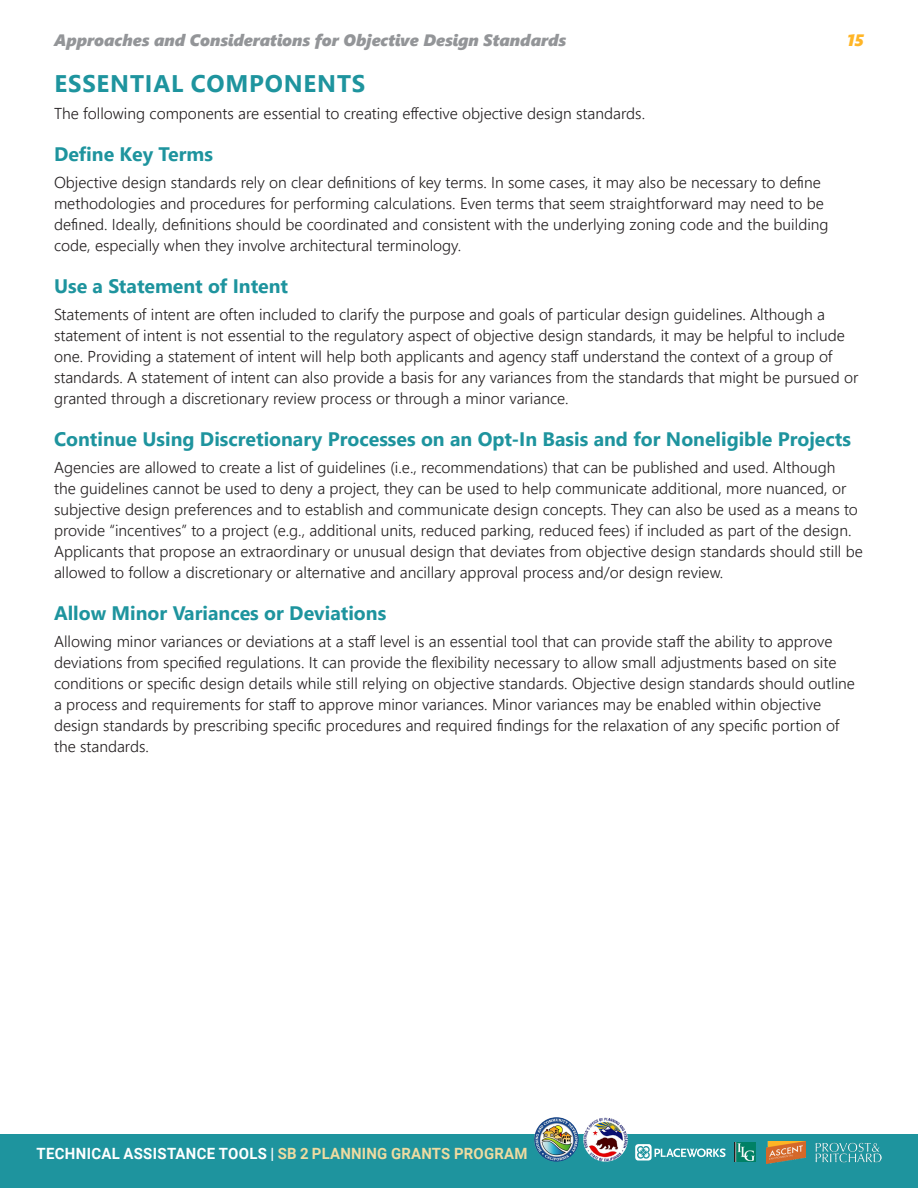
<style>
.page{position:relative;width:918px;height:1188px;background:#fff}
.page>*{position:absolute;margin:0;border:0;box-sizing:border-box;transform-origin:0 0}
.Heading_1{font:700 24px "Segoe UI";letter-spacing:.035em;color:#1e949e}
.Heading_2{font:700 19.5px "Segoe UI";color:#1e949e}
.t1{font:italic 16.5px "Segoe UI Black";color:#939598}
.t2{font:italic 16.5px "Segoe UI Black";color:#ffb526}
.Body{font:300 15.75px/21px "Segoe UI";color:#231f20}
.t3{font:700 15.6px "Roboto";letter-spacing:.015em;color:#fff;scale:.96 1}
.s1{color:#eedba1}
</style>
<div class="page">
<div style="left:0;top:1134px;width:918px;height:54px;background:#1e949e"></div>
<svg style="left:635px;top:1144px;width:91px;height:17px"></svg>
<img style="left:534px;top:1117px;width:45px;height:45px;border-radius:22px">
<img style="left:583px;top:1117px;width:45px;height:45px;border-radius:22px">
<img style="left:734px;top:1143px;width:22px;height:19px">
<img style="left:767px;top:1141px;width:38px;height:23px">
<img style="left:816px;top:1142px;width:66px;height:21px">
<p class="t1" style="left:54px;top:28px;width:514px">Approaches and Considerations for Objective Design Standards</p>
<p class="t2" style="left:847px;top:28px;width:18px">15</p>
<p class="Heading_1" style="left:54px;top:61px;width:312px">ESSENTIAL COMPONENTS</p>
<p class="Body" style="left:54px;top:102px;width:593px">The following components are essential to creating effective objective design standards.</p>
<p class="Heading_2" style="left:54px;top:135px;width:161px">Define Key Terms</p>
<p class="Body" style="left:54px;top:171px;width:776px">Objective design standards rely on clear definitions of key terms. In some cases, it may also be necessary to define methodologies and procedures for performing calculations. Even terms that seem straightforward may need to be defined. Ideally, definitions should be coordinated and consistent with the underlying zoning code and the building code, especially when they involve architectural terminology.</p>
<p class="Heading_2" style="left:54px;top:267px;width:236px">Use a Statement of Intent</p>
<p class="Body" style="left:54px;top:303px;width:806px">Statements of intent are often included to clarify the purpose and goals of particular design guidelines. Although a statement of intent is not essential to the regulatory aspect of objective design standards, it may be helpful to include one. Providing a statement of intent will help both applicants and agency staff understand the context of a group of standards. A statement of intent can also provide a basis for any variances from the standards that might be pursued or granted through a discretionary review process or through a minor variance.</p>
<p class="Heading_2" style="left:54px;top:420px;width:799px">Continue Using Discretionary Processes on an Opt-In Basis and for Noneligible Projects</p>
<p class="Body" style="left:54px;top:456px;width:810px">Agencies are allowed to create a list of guidelines (i.e., recommendations) that can be published and used. Although<br>the guidelines cannot be used to deny a project, they can be used to help communicate additional, more nuanced, or subjective design preferences and to establish and communicate design concepts. They can also be used as a means to provide “incentives” to a project (e.g., additional units, reduced parking, reduced fees) if included as part of the design.<br>Applicants that propose an extraordinary or unusual design that deviates from objective design standards should still be allowed to follow a discretionary or alternative and ancillary approval process and/or design review.</p>
<p class="Heading_2" style="left:54px;top:594px;width:334px">Allow Minor Variances or Deviations</p>
<p class="Body" style="left:54px;top:630px;width:802px">Allowing minor variances or deviations at a staff level is an essential tool that can provide staff the ability to approve deviations from specified regulations. It can provide the flexibility necessary to allow small adjustments based on site conditions or specific design details while still relying on objective standards. Objective design standards should outline a process and requirements for staff to approve minor variances. Minor variances may be enabled within objective design standards by prescribing specific procedures and required findings for the relaxation of any specific portion of the standards.</p>
<p class="t3" style="left:37px;top:1142px;width:513px">TECHNICAL ASSISTANCE TOOLS | <span class="s1">SB 2 PLANNING GRANTS PROGRAM</span></p>
</div>
